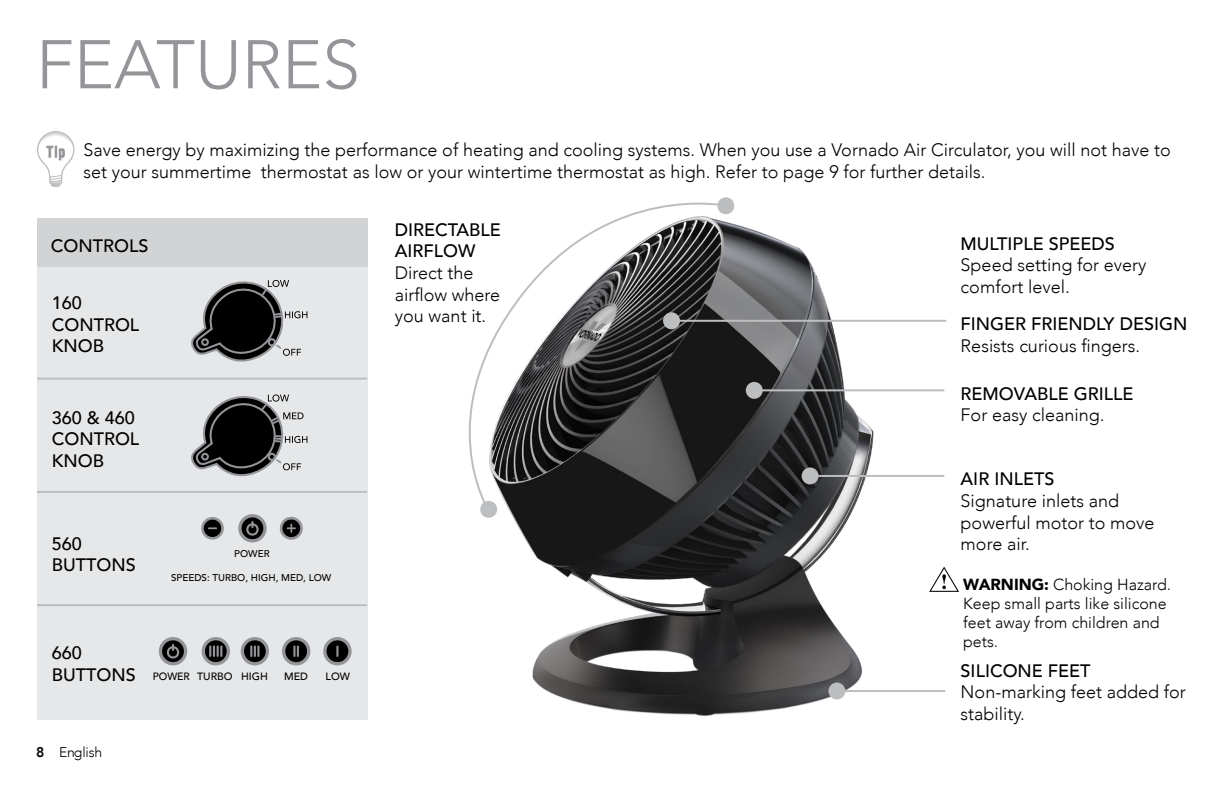
<style>
.page{position:relative;width:1224px;height:792px;background:#fff}
.page>*{position:absolute;margin:0;border:0;box-sizing:border-box;transform-origin:0 0}
.t1{font:300 68px "Avenir";color:#939598}
.t2{font:300 18px/21.6px "Avenir";color:#000}
.t3{font:500 18px/21.6px "Avenir";color:#000}
.t4{font:300 16px/19.2px "Avenir";color:#000}
.t5{font:300 14px "Avenir";letter-spacing:-.02em;color:#000}
.t6{font:500 10.6px "Avenir";color:#000}
.t7{font:500 9.8px "Avenir";color:#000}
.s1{font-weight:900}
.s2{font-weight:800}
</style>
<div class="page">
<div style="left:37px;top:266px;width:330px;height:453px;background:#e6e7e8"></div>
<svg style="left:202px;top:518px;width:21px;height:20px"></svg>
<div style="left:201px;top:517px;width:23px;height:23px;border:3px solid #939598;border-radius:50%"></div>
<svg style="left:209px;top:527px;width:7px;height:2px"></svg>
<svg style="left:240px;top:516px;width:25px;height:25px"></svg>
<div style="left:238px;top:514px;width:29px;height:28px;border:3px solid #939598;border-radius:50%"></div>
<svg style="left:244px;top:521px;width:17px;height:15px"></svg>
<svg style="left:281px;top:518px;width:20px;height:20px"></svg>
<div style="left:280px;top:517px;width:23px;height:23px;border:3px solid #939598;border-radius:50%"></div>
<svg style="left:287px;top:524px;width:8px;height:8px"></svg>
<svg style="left:191px;top:394px;width:116px;height:82px"></svg>
<div style="left:37px;top:218px;width:330px;height:48px;background:#d1d3d4"></div>
<hr style="left:37px;top:378px;width:330px;height:2px;background:#bcbec0">
<hr style="left:37px;top:491px;width:330px;height:2px;background:#bcbec0">
<img style="left:509px;top:222px;width:374px;height:494px">
<div style="left:746px;top:382px;width:17px;height:17px;background:#bcbec0;border-radius:50%"></div>
<hr style="left:762px;top:389px;width:182px;height:2px;background:#bcbec0">
<hr style="left:679px;top:320px;width:267px;height:2px;background:#bcbec0">
<div style="left:802px;top:467px;width:17px;height:17px;background:#bcbec0;border-radius:50%"></div>
<hr style="left:811px;top:475px;width:133px;height:2px;background:#bcbec0">
<svg style="left:727px;top:197px;width:8px;height:17px"></svg>
<svg style="left:468px;top:197px;width:259px;height:314px"></svg>
<svg style="left:479px;top:500px;width:19px;height:18px"></svg>
<div style="left:828px;top:683px;width:17px;height:17px;background:#bcbec0;border-radius:50%"></div>
<hr style="left:845px;top:690px;width:100px;height:2px;background:#bcbec0">
<svg style="left:37px;top:131px;width:37px;height:56px"></svg>
<svg style="left:191px;top:280px;width:116px;height:82px"></svg>
<svg style="left:325px;top:639px;width:25px;height:25px"></svg>
<div style="left:323px;top:637px;width:29px;height:28px;border:3px solid #939598;border-radius:50%"></div>
<svg style="left:336px;top:647px;width:3px;height:9px"></svg>
<svg style="left:284px;top:639px;width:25px;height:25px"></svg>
<div style="left:282px;top:637px;width:28px;height:28px;border:3px solid #939598;border-radius:50%"></div>
<svg style="left:293px;top:646px;width:6px;height:10px"></svg>
<svg style="left:242px;top:639px;width:25px;height:25px"></svg>
<div style="left:241px;top:637px;width:28px;height:28px;border:3px solid #939598;border-radius:50%"></div>
<svg style="left:250px;top:646px;width:10px;height:10px"></svg>
<svg style="left:160px;top:639px;width:26px;height:25px"></svg>
<div style="left:159px;top:637px;width:28px;height:28px;border:3px solid #939598;border-radius:50%"></div>
<svg style="left:164px;top:644px;width:18px;height:15px"></svg>
<svg style="left:203px;top:639px;width:25px;height:25px"></svg>
<div style="left:202px;top:637px;width:28px;height:28px;border:3px solid #939598;border-radius:50%"></div>
<hr style="left:37px;top:604px;width:330px;height:2px;background:#bcbec0">
<svg style="left:209px;top:646px;width:13px;height:10px"></svg>
<svg style="left:929px;top:567px;width:30px;height:25px"></svg>
<p class="t1" style="left:36px;top:25px;width:326px">FEATURES</p>
<p class="t2" style="left:84px;top:139px;width:1089px">Save energy by maximizing the performance of heating and cooling systems. When you use a Vornado Air Circulator, you will not have to set your summertime thermostat as low or your wintertime thermostat as high. Refer to page 9 for further details.</p>
<p class="t3" style="left:51px;top:234px;width:99px">CONTROLS</p>
<p class="t3" style="left:52px;top:291px;width:32px">160</p>
<p class="t3" style="left:52px;top:313px;width:89px">CONTROL<br>KNOB</p>
<p class="t3" style="left:52px;top:405px;width:85px">360 &amp; 460</p>
<p class="t3" style="left:52px;top:427px;width:89px">CONTROL<br>KNOB</p>
<p class="t3" style="left:52px;top:531px;width:32px">560</p>
<p class="t3" style="left:52px;top:553px;width:85px">BUTTONS</p>
<p class="t7" style="left:234px;top:545px;width:37px">POWER</p>
<p class="t3" style="left:395px;top:218px;width:108px">DIRECTABLE<br>AIRFLOW</p>
<p class="t2" style="left:395px;top:262px;width:107px">Direct the airflow where you want it.</p>
<p class="t3" style="left:961px;top:232px;width:156px">MULTIPLE SPEEDS</p>
<p class="t2" style="left:961px;top:254px;width:187px">Speed setting for every comfort level.</p>
<p class="t3" style="left:961px;top:312px;width:228px">FINGER FRIENDLY DESIGN</p>
<p class="t2" style="left:961px;top:335px;width:181px">Resists curious fingers.</p>
<p class="t3" style="left:961px;top:382px;width:174px">REMOVABLE GRILLE</p>
<p class="t2" style="left:961px;top:405px;width:145px">For easy cleaning.</p>
<p class="t3" style="left:961px;top:467px;width:95px">AIR INLETS</p>
<p class="t2" style="left:961px;top:490px;width:195px">Signature inlets and powerful motor to move more air.</p>
<p class="t7" style="left:171px;top:570px;width:162px">SPEEDS: TURBO, HIGH, MED, LOW</p>
<p class="t4" style="left:963px;top:575px;width:209px"><span class="s1">WARNING:</span> Choking Hazard.<br>Keep small parts like silicone feet away from children and pets.</p>
<p class="t3" style="left:52px;top:641px;width:32px">660</p>
<p class="t3" style="left:52px;top:662px;width:85px">BUTTONS</p>
<p class="t6" style="left:153px;top:667px;width:39px">POWER</p>
<p class="t6" style="left:197px;top:667px;width:37px">TURBO</p>
<p class="t6" style="left:241px;top:667px;width:28px">HIGH</p>
<p class="t6" style="left:284px;top:667px;width:25px">MED</p>
<p class="t6" style="left:326px;top:667px;width:26px">LOW</p>
<p class="t3" style="left:961px;top:659px;width:131px">SILICONE FEET</p>
<p class="t2" style="left:961px;top:681px;width:227px">Non-marking feet added for stability.</p>
<p class="t5" style="left:36px;top:744px;width:68px"><span class="s2">8</span> English</p>
</div>
